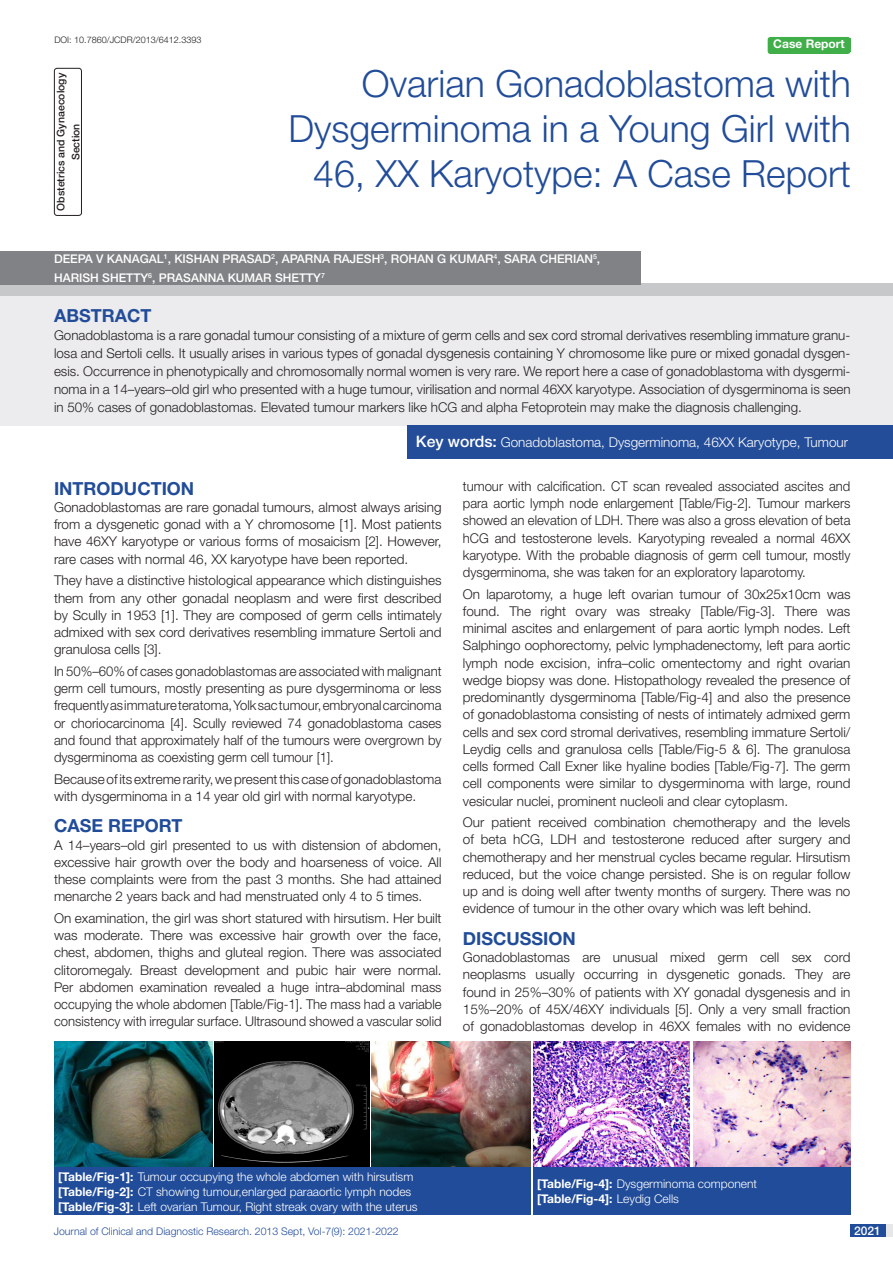
<style>
.page{position:relative;width:893px;height:1263px;background:#fff}
.page>*{position:absolute;margin:0;border:0;box-sizing:border-box;transform-origin:0 0}
.t1{font:300 37.5px/45px "Helvetica Neue";color:#214c99;text-align:right}
.Level_1{font:700 18px "Helvetica Neue";color:#214c99}
.Abstract_head{font:700 18px "Helvetica Neue";color:#214c99}
.Body_text{font:300 13.5px/17.2px "Helvetica Neue";color:#231f20;text-align:justify}
.Abstract_text{font:300 13.5px/18px "Helvetica Neue";color:#231f20;text-align:justify}
.t2{font:300 13.5px "Helvetica Neue";color:#fff}
.Table_text{font:300 12px "Helvetica Neue";color:#fff}
.Author{font:500 12px/18.8px "Helvetica Neue";color:#fff}
.Table_text-2{font:700 12px "Helvetica Neue";color:#fff}
.t3{font:300 10.5px "Helvetica Neue";color:#214c99}
.t4{font:500 10.5px/15px "Helvetica Neue";color:#231f20;text-align:center}
.DOI{font:300 9px "Helvetica Neue";color:#231f20}
.s1{color:#244d99}
.s2{font-weight:500;font-size:15.75px}
.s3{font-weight:700}
.s4{font-weight:300}
</style>
<div class="page">
<div style="left:850px;top:1224px;width:43px;height:13px;background:#e6e7e9"></div>
<div style="left:850px;top:1224px;width:35px;height:13px;background:#214c99"></div>
<div style="left:768px;top:37px;width:82px;height:17px;background:#40ae49;border-radius:3px"></div>
<div style="left:767px;top:39px;width:83px;height:13px;background:#40ae49"></div>
<div style="left:0;top:286px;width:893px;height:140px;background:#ececee"></div>
<div style="left:0;top:284px;width:893px;height:12px;background:#c7c8ca"></div>
<div style="left:407px;top:425px;width:486px;height:34px;background:#244d99"></div>
<div style="left:0;top:252px;width:640px;height:33px;background:#808285"></div>
<div style="left:54px;top:68px;width:28px;height:148px;border:1px solid #231f20;border-radius:3px"></div>
<img style="left:54px;top:1041px;width:315px;height:126px">
<img style="left:372px;top:1041px;width:158px;height:126px">
<img style="left:533px;top:1041px;width:156px;height:126px">
<div style="left:54px;top:1167px;width:476px;height:48px;background:#214c99"></div>
<img style="left:694px;top:1041px;width:156px;height:126px">
<div style="left:533px;top:1167px;width:317px;height:48px;background:#214c99"></div>
<p class="DOI" style="left:54px;top:35px;width:148px">DOI: 10.7860/JCDR/2013/6412.3393</p>
<p class="Table_text-2" style="left:773px;top:37px;width:73px">CASE REPORT</p>
<p class="t1" style="left:288px;top:60px;width:564px">Ovarian Gonadoblastoma with<br>Dysgerminoma in a Young Girl with</p>
<p class="t1" style="left:313px;top:150px;width:539px">46, XX Karyotype: A Case Report</p>
<p class="t4" style="left:53px;top:211px;width:139px;rotate:-90deg">OBSTETRICS AND GYNAECOLOGY<br>SECTION</p>
<p class="Author" style="left:54px;top:250px;width:548px">DEEPA V KANAGAL<sup>1</sup>, KISHAN PRASAD <sup>2</sup>, APARNA RAJESH<sup>3</sup>, RO HAN G KUMAR<sup>4</sup>, SARA CHERIAN<sup>5</sup>,<br>HARISH SHETTY<sup>6</sup>, PRASANNA KUMAR SHETTY<sup>7</sup></p>
<p class="Abstract_head" style="left:54px;top:305px;width:98px">ABST<span class="s1">RAC</span>T</p>
<p class="Abstract_text" style="left:54px;top:326px;width:798px">Gonadoblastoma is a rare gonadal tumour consisting of a mixture of germ cells and sex cord stromal derivatives resembling immature granu&shy;losa and Sertoli cells. It usually arises in various types of gonadal dysgenesis containing Y chromosome like pure or mixed gonadal dysgen&shy;esis. Occurrence in phenotypically and chromosomally normal women is very rare. We report here a case of gonadoblastoma with dysgermi&shy;noma in a 14–years–old girl who presented with a huge tumour, virilisation and normal 46XX karyotype. Association of dysgerminoma is seen in 50% cases of gonadoblastomas. Elevated tumour markers like hCG and alpha Fetoprotein may make the diagnosis challenging.</p>
<p class="t2" style="left:416px;top:434px;width:434px"><span class="s2">KEY WORDS:</span> Gonadoblastoma, Dysgerminoma, 46XX Karyotype, Tumour</p>
<p class="Level_1" style="left:54px;top:477px;width:142px">INTRODUCTION</p>
<p class="Body_text" style="left:54px;top:498px;width:389px">Gonadoblastomas are rare gonadal tumours, almost always arising from a dysgenetic gonad with a Y chromosome [1]. Most patients have 46XY karyotype or various forms of mosaicism [2]. However, rare cases with normal 46, XX karyotype have been reported.</p>
<p class="Body_text" style="left:54px;top:571px;width:389px">They have a distinctive histological appearance which distinguishes them from any other gonadal neoplasm and were first described by Scully in 1953 [1]. They are composed of germ cells intimately admixed with sex cord derivatives resembling immature Sertoli and granulosa cells [3].</p>
<p class="Body_text" style="left:54px;top:662px;width:389px">In 50%–60% of cases gonadoblastomas are associated with malignant germ cell tumours, mostly presenting as pure dysgerminoma or less frequently as immature teratoma, Yolk sac tumour, embryonal carcinoma or choriocarcinoma [4]. Scully reviewed 74 gonadoblastoma cases and found that approximately half of the tumours were overgrown by dysgerminoma as coexisting germ cell tumour [1].</p>
<p class="Body_text" style="left:54px;top:770px;width:389px">Because of its extreme rarity, we present this case of gonadoblastoma with dysgerminoma in a 14 year old girl with normal karyotype.</p>
<p class="Level_1" style="left:54px;top:815px;width:130px">CASE REPORT</p>
<p class="Body_text" style="left:54px;top:836px;width:389px">A 14–years–old girl presented to us with distension of abdomen, excessive hair growth over the body and hoarseness of voice. All these complaints were from the past 3 months. She had attained menarche 2 years back and had menstruated only 4 to 5 times.</p>
<p class="Body_text" style="left:54px;top:909px;width:389px">On examination, the girl was short statured with hirsutism. Her built was moderate. There was excessive hair growth over the face, chest, abdomen, thighs and gluteal region. There was associated clitoromegaly. Breast development and pubic hair were normal.<br>Per abdomen examination revealed a huge intra–abdominal mass occupying the whole abdomen [Table/Fig-1]. The mass had a variable consistency with irregular surface. Ultrasound showed a vascular solid</p>
<p class="Body_text" style="left:463px;top:477px;width:389px">tumour with calcification. CT scan revealed associated ascites and para aortic lymph node enlargement [Table/Fig-2]. Tumour markers showed an elevation of LDH. There was also a gross elevation of beta hCG and testosterone levels. Karyotyping revealed a normal 46XX karyotype. With the probable diagnosis of germ cell tumour, mostly dysgerminoma, she was taken for an exploratory laparotomy.</p>
<p class="Body_text" style="left:463px;top:585px;width:389px">On laparotomy, a huge left ovarian tumour of 30x25x10cm was found. The right ovary was streaky [Table/Fig-3]. There was minimal ascites and enlargement of para aortic lymph nodes. Left Salphingo oophorectomy, pelvic lymphadenectomy, left para aortic lymph node excision, infra–colic omentectomy and right ovarian wedge biopsy was done. Histopathology revealed the presence of predominantly dysgerminoma [Table/Fig-4] and also the presence of gonadoblastoma consisting of nests of intimately admixed germ cells and sex cord stromal derivatives, resembling immature Sertoli/ Leydig cells and granulosa cells [Table/Fig-5 &amp; 6]. The granulosa cells formed Call Exner like hyaline bodies [Table/Fig-7]. The germ cell components were similar to dysgerminoma with large, round vesicular nuclei, prominent nucleoli and clear cytoplasm.</p>
<p class="Body_text" style="left:463px;top:813px;width:389px">Our patient received combination chemotherapy and the levels of beta hCG, LDH and testosterone reduced after surgery and chemotherapy and her menstrual cycles became regular. Hirsutism reduced, but the voice change persisted. She is on regular follow up and is doing well after twenty months of surgery. There was no evidence of tumour in the other ovary which was left behind.</p>
<p class="Level_1" style="left:463px;top:927px;width:115px">DISCUSSION</p>
<p class="Body_text" style="left:463px;top:948px;width:389px">Gonadoblastomas are unusual mixed germ cell sex cord neoplasms usually occurring in dysgenetic gonads. They are found in 25%–30% of patients with XY gonadal dysgenesis and in 15%–20% of 45X/46XY individuals [5]. Only a very small fraction of gonadoblastomas develop in 46XX females with no evidence</p>
<p class="Table_text" style="left:58px;top:1169px;width:357px"><span class="s3">[TABLE/FIG-1]:</span> Tumour occupying the whole abdomen with hirsutism</p>
<p class="Table_text" style="left:58px;top:1184px;width:355px"><span class="s3">[TABLE/FIG-2]:</span> CT showing tumour,enlarged paraaortic lymph nodes</p>
<p class="Table_text" style="left:58px;top:1199px;width:361px"><span class="s3">[TABLE/FIG-3]:</span> Left ovarian Tumour, Right streak ovary with the uterus</p>
<p class="Table_text" style="left:537px;top:1176px;width:221px"><span class="s3">[TABLE/FIG-4]:</span> Dysgerminoma component</p>
<p class="Table_text-2" style="left:537px;top:1191px;width:143px">[TABLE/FIG-4]: <span class="s4">Leydig Cells</span></p>
<p class="t3" style="left:54px;top:1225px;width:346px">Journal of Clinical and Diagnostic Research. 2013 Sept, Vol-7(9): 2021-2022</p>
<p class="Author" style="left:854px;top:1221px;width:28px">2021</p>
</div>
